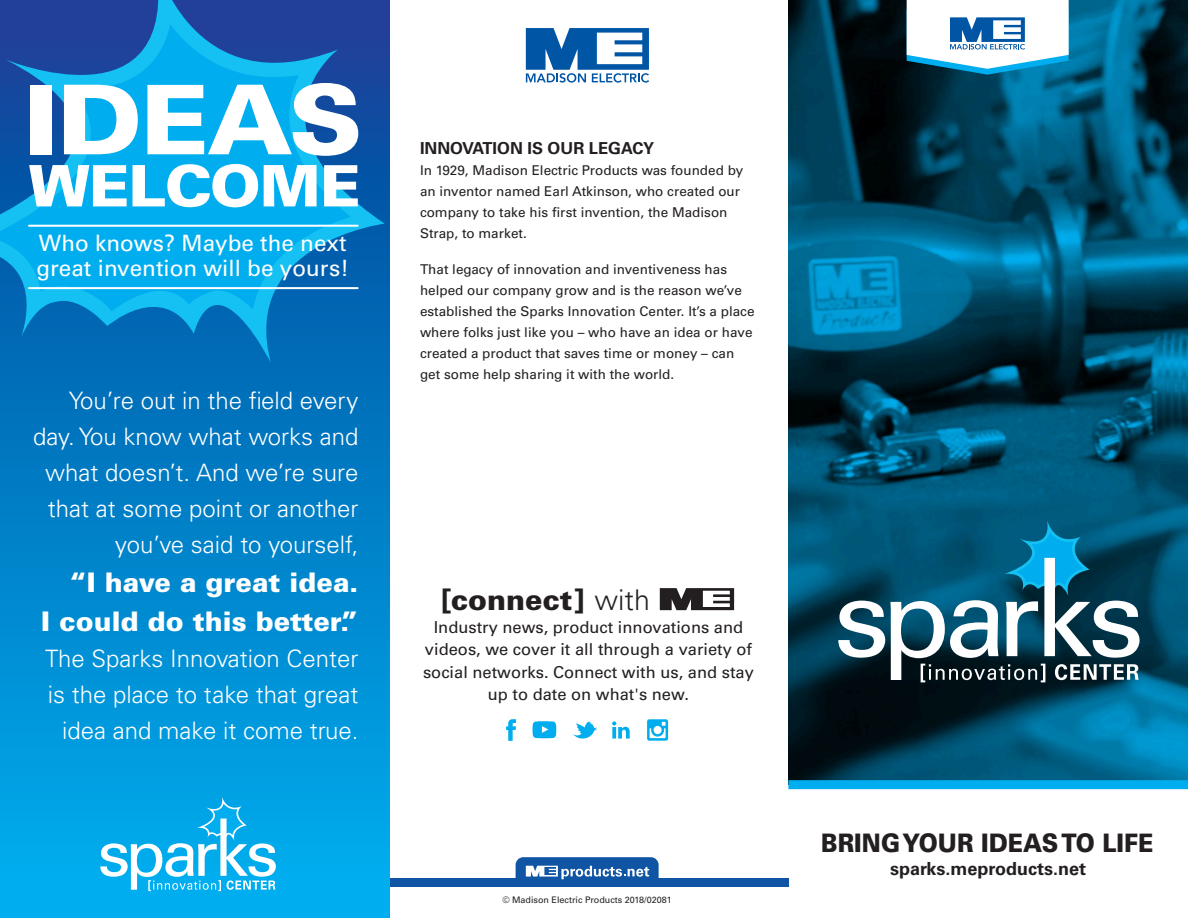
<style>
.page{position:relative;width:1188px;height:918px;background:#fff}
.page>*{position:absolute;margin:0;border:0;box-sizing:border-box;transform-origin:0 0}
.t1{font:900 28.5px "Univers LT Std";color:#231f20}
.t2{font:900 27px/39px "Univers LT Std";color:#fff;text-align:right}
.t3{font:900 25.5px "Univers LT Std";color:#231f20;scale:.9 1}
.t4{font:300 24px/36px "Univers LT Std";color:#fff;text-align:right}
.t5{font:22.5px/24.8px "Univers LT Std";color:#fff}
.t6{font:700 18px "Univers LT Std";color:#231f20}
.t7{font:16.5px/22.5px "Univers LT Std";color:#231f20;text-align:center}
.t8{font:700 16.5px "Univers LT Std";color:#231f20}
.t9{font:13.5px/21px "Univers LT Std";color:#231f20}
.t10{font:9px "Univers LT Std";color:#231f20}
.s1{font-weight:300}
</style>
<div class="page">
<div style="left:383px;top:878px;width:405px;height:9px;background:#1055a4"></div>
<div style="left:0;top:0;width:390px;height:918px;background:linear-gradient(to bottom,#0f3d94,#00b2f0)"></div>
<svg style="left:526px;top:28px;width:123px;height:55px"></svg>
<svg style="left:573px;top:721px;width:24px;height:18px"></svg>
<svg style="left:612px;top:721px;width:18px;height:18px"></svg>
<svg style="left:506px;top:719px;width:10px;height:22px"></svg>
<svg style="left:647px;top:719px;width:21px;height:22px"></svg>
<svg style="left:533px;top:721px;width:23px;height:17px"></svg>
<img style="left:788px;top:0;width:400px;height:780px">
<svg style="left:838px;top:520px;width:302px;height:162px"></svg>
<svg style="left:100px;top:797px;width:176px;height:94px"></svg>
<svg style="left:907px;top:0;width:162px;height:75px"></svg>
<div style="left:788px;top:780px;width:400px;height:9px;background:#00aeef"></div>
<svg style="left:0;top:0;width:385px;height:363px;background:#0b7cc5"></svg>
<div style="left:30px;top:85px;width:21px;height:69px;background:#fff"></div>
<svg style="left:64px;top:85px;width:74px;height:69px"></svg>
<svg style="left:147px;top:83px;width:211px;height:73px"></svg>
<svg style="left:29px;top:165px;width:98px;height:41px"></svg>
<svg style="left:133px;top:164px;width:125px;height:43px"></svg>
<svg style="left:264px;top:165px;width:53px;height:41px"></svg>
<svg style="left:324px;top:165px;width:34px;height:41px"></svg>
<hr style="left:28px;top:225px;width:331px;height:2px;background:#fff">
<hr style="left:28px;top:287px;width:331px;height:2px;background:#fff">
<svg style="left:516px;top:857px;width:143px;height:23px"></svg>
<svg style="left:660px;top:588px;width:74px;height:22px"></svg>
<h3 class="t5" style="left:36px;top:231px;width:314px">Who knows? Maybe the next great invention will be yours!</h3>
<h3 class="t4" style="left:33px;top:382px;width:327px">You’re out in the field every day. You know what works and what doesn’t. And we’re sure that at some point or another you’ve said to yourself,</h3>
<h2 class="t2" style="left:41px;top:562px;width:319px">“I have a great idea.<br>I could do this better.”</h2>
<h3 class="t4" style="left:45px;top:640px;width:315px">The Sparks Innovation Center is the place to take that great idea and make it come true.</h3>
<p class="t8" style="left:420px;top:139px;width:236px">INNOVATION IS OUR LEGACY</p>
<p class="t9" style="left:420px;top:160px;width:325px">In 1929, Madison Electric Products was founded by an inventor named Earl Atkinson, who created our company to take his first invention, the Madison Strap, to market.</p>
<p class="t9" style="left:420px;top:259px;width:336px">That legacy of innovation and inventiveness has helped our company grow and is the reason we’ve established the Sparks Innovation Center. It’s a place where folks just like you – who have an idea or have created a product that saves time or money – can get some help sharing it with the world.</p>
<h1 class="t1" style="left:441px;top:581px;width:210px">[connect] <span class="s1">with</span></h1>
<p class="t7" style="left:423px;top:616px;width:332px">Industry news, product innovations and videos, we cover it all through a variety of social networks. Connect with us, and stay up to date on what's new.</p>
<p class="t10" style="left:502px;top:895px;width:171px">© Madison Electric Products 2018/02081</p>
<h3 class="t3" style="left:821px;top:827px;width:371px">BRING YOUR IDEAS TO LIFE</h3>
<h3 class="t6" style="left:890px;top:858px;width:197px">sparks.meproducts.net</h3>
</div>
